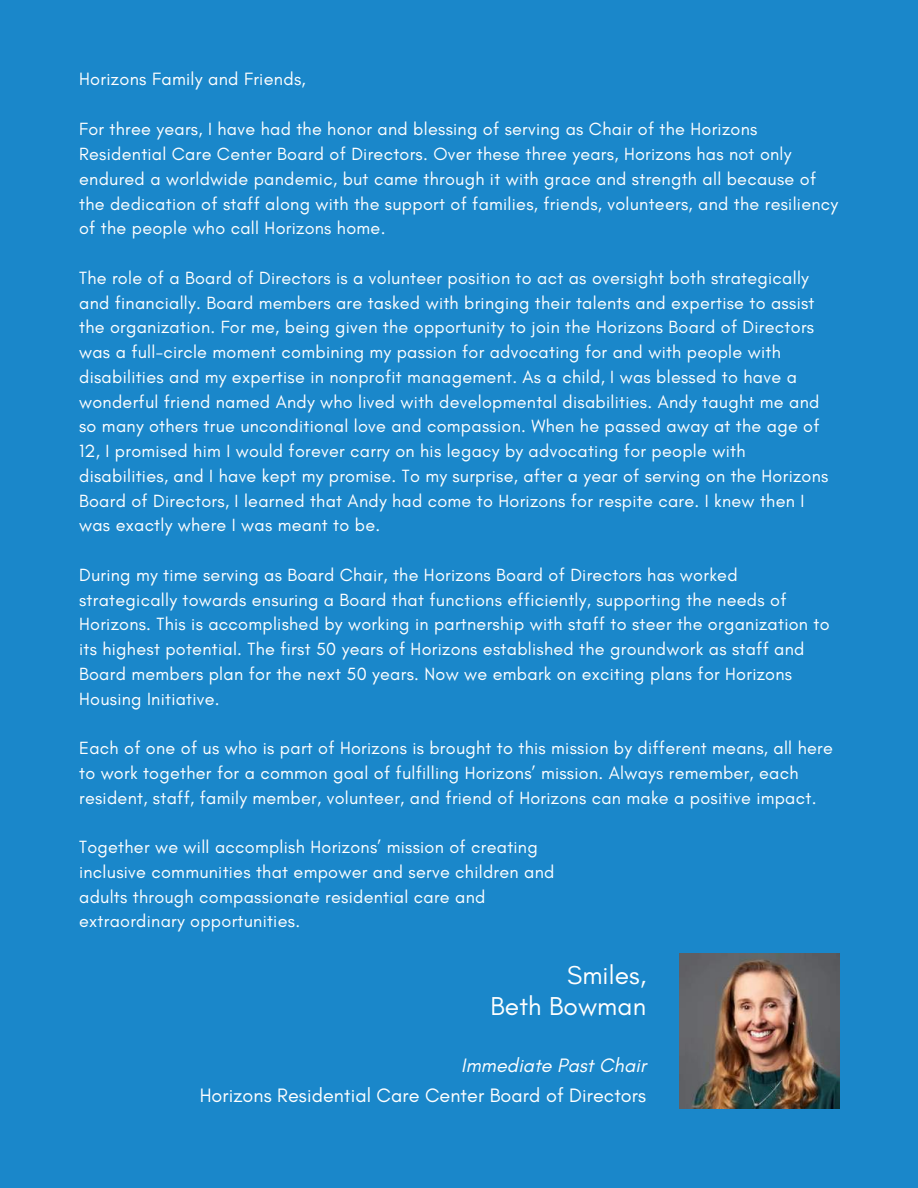
<style>
.page{position:relative;width:918px;height:1188px;background:#1a87ca}
.page>*{position:absolute;margin:0;border:0;box-sizing:border-box;transform-origin:0 0}
.t1{font:26.4px/30.6px "Glacial Indifference";letter-spacing:.005em;color:#fff;text-align:right}
.t2{font:19.8px "Glacial Indifference";letter-spacing:.005em;color:#fff}
.t3{font:italic 19.8px "Glacial Indifference";letter-spacing:.005em;color:#fff}
.t4{font:18.15px "Glacial Indifference";letter-spacing:.015em;color:#fff}
.t5{font:18px/24.8px "Glacial Indifference";letter-spacing:.015em;color:#fff}
</style>
<div class="page">
<img style="left:679px;top:954px;width:160px;height:154px">
<p class="t4" style="left:79px;top:67px;width:228px">Horizons Family and Friends,</p>
<p class="t5" style="left:79px;top:117px;width:761px">For three years, I have had the honor and blessing of serving as Chair of the Horizons Residential Care Center Board of Directors. Over these three years, Horizons has not only endured a worldwide pandemic, but came through it with grace and strength all because of the dedication of staff along with the support of families, friends, volunteers, and the resiliency of the people who call Horizons home.</p>
<p class="t5" style="left:79px;top:265px;width:751px">The role of a Board of Directors is a volunteer position to act as oversight both strategically and financially. Board members are tasked with bringing their talents and expertise to assist the organization. For me, being given the opportunity to join the Horizons Board of Directors was a full-circle moment combining my passion for advocating for and with people with disabilities and my expertise in nonprofit management. As a child, I was blessed to have a wonderful friend named Andy who lived with developmental disabilities. Andy taught me and so many others true unconditional love and compassion. When he passed away at the age of 12, I promised him I would forever carry on his legacy by advocating for people with disabilities, and I have kept my promise. To my surprise, after a year of serving on the Horizons Board of Directors, I learned that Andy had come to Horizons for respite care. I knew then I was exactly where I was meant to be.</p>
<p class="t5" style="left:79px;top:562px;width:752px">During my time serving as Board Chair, the Horizons Board of Directors has worked strategically towards ensuring a Board that functions efficiently, supporting the needs of Horizons. This is accomplished by working in partnership with staff to steer the organization to its highest potential. The first 50 years of Horizons established the groundwork as staff and Board members plan for the next 50 years. Now we embark on exciting plans for Horizons Housing Initiative.</p>
<p class="t5" style="left:79px;top:735px;width:755px">Each of one of us who is part of Horizons is brought to this mission by different means, all here to work together for a common goal of fulfilling Horizons’ mission. Always remember, each resident, staff, family member, volunteer, and friend of Horizons can make a positive impact.</p>
<p class="t5" style="left:79px;top:834px;width:477px">Together we will accomplish Horizons’ mission of creating inclusive communities that empower and serve children and adults through compassionate residential care and extraordinary opportunities.</p>
<h1 class="t1" style="left:491px;top:959px;width:157px">Smiles,<br>Beth Bowman</h1>
<p class="t3" style="left:461px;top:1053px;width:186px">Immediate Past Chair</p>
<p class="t2" style="left:200px;top:1083px;width:448px">Horizons Residential Care Center Board of Directors</p>
</div>
